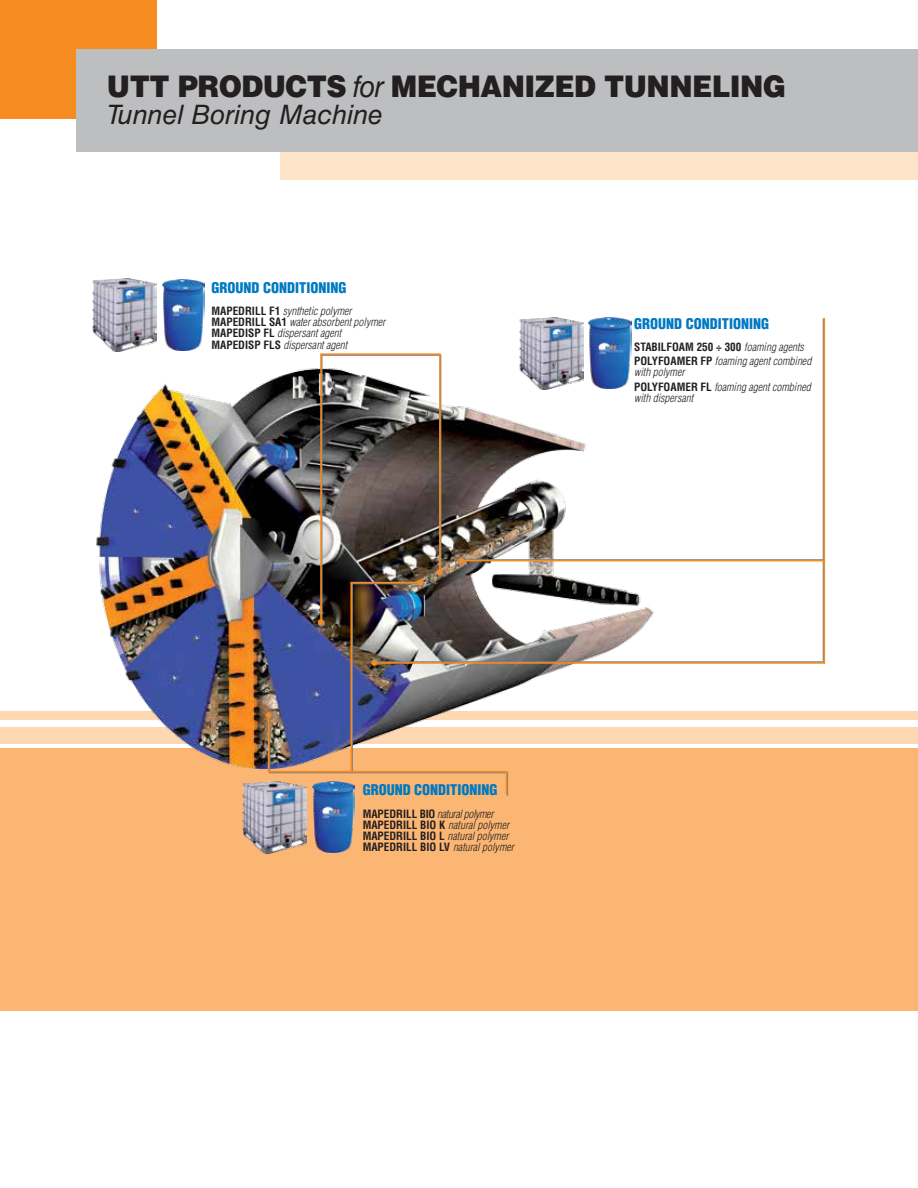
<style>
.page{position:relative;width:918px;height:1188px;background:#fff}
.page>*{position:absolute;margin:0;border:0;box-sizing:border-box;transform-origin:0 0}
.t1{font:900 29.85px "Helvetica LT Std";letter-spacing:-.02em;color:#231f20;scale:.94 1}
.t2{font:italic 26.85px "Helvetica LT Std";color:#231f20}
.t3{font:900 condensed 14.4px "Helvetica LT";color:#0079c1}
.t4{font:italic 300 condensed 11.25px/11.2px "Helvetica LT";color:#231f20}
.s1{font-weight:400;font-style:italic}
.s2{font-weight:700;font-style:normal}
</style>
<div class="page">
<div style="left:0;top:749px;width:918px;height:262px;background:#fbb674"></div>
<div style="left:0;top:727px;width:918px;height:16px;background:#fed8b3"></div>
<div style="left:0;top:711px;width:918px;height:9px;background:#fed8b3"></div>
<div style="left:280px;top:134px;width:638px;height:45px;background:#fee4c9"></div>
<div style="left:0;top:0;width:156px;height:119px;background:#f68b1f"></div>
<div style="left:76px;top:49px;width:842px;height:102px;background:#bcbec0"></div>
<hr style="left:823px;top:318px;width:1px;height:345px;background:#808285">
<img style="left:81px;top:283px;width:581px;height:512px">
<img style="left:163px;top:279px;width:42px;height:72px">
<img style="left:87px;top:279px;width:69px;height:72px">
<img style="left:238px;top:781px;width:69px;height:73px">
<img style="left:514px;top:317px;width:69px;height:73px">
<img style="left:589px;top:317px;width:42px;height:72px">
<img style="left:313px;top:781px;width:42px;height:72px">
<hr style="left:269px;top:717px;width:1px;height:56px;background:#808285">
<hr style="left:270px;top:772px;width:238px;height:1px;background:#808285">
<hr style="left:351px;top:583px;width:2px;height:190px;background:#808285">
<hr style="left:351px;top:583px;width:71px;height:1px;background:#808285">
<hr style="left:375px;top:661px;width:448px;height:2px;background:#808285">
<hr style="left:374px;top:662px;width:451px;height:2px;background:#f68b1f">
<hr style="left:462px;top:559px;width:362px;height:2px;background:#808285">
<hr style="left:461px;top:560px;width:363px;height:1px;background:#f68b1f">
<svg style="left:371px;top:659px;width:7px;height:7px"></svg>
<hr style="left:268px;top:716px;width:1px;height:56px;background:#f68b1f">
<svg style="left:266px;top:712px;width:7px;height:7px"></svg>
<hr style="left:269px;top:771px;width:238px;height:1px;background:#f68b1f">
<svg style="left:506px;top:772px;width:2px;height:24px"></svg>
<hr style="left:350px;top:582px;width:2px;height:190px;background:#f68b1f">
<hr style="left:351px;top:582px;width:70px;height:1px;background:#f68b1f">
<svg style="left:417px;top:580px;width:7px;height:7px"></svg>
<hr style="left:321px;top:354px;width:120px;height:2px;background:#808285">
<hr style="left:320px;top:354px;width:2px;height:267px;background:#f68b1f">
<svg style="left:318px;top:619px;width:7px;height:7px"></svg>
<hr style="left:439px;top:354px;width:2px;height:217px;background:#f68b1f">
<svg style="left:437px;top:569px;width:6px;height:7px"></svg>
<hr style="left:320px;top:353px;width:121px;height:2px;background:#f68b1f">
<svg style="left:459px;top:557px;width:6px;height:7px"></svg>
<hr style="left:824px;top:318px;width:1px;height:346px;background:#f68b1f">
<h1 class="t1" style="left:107px;top:67px;width:724px">UTT PRODUCTS <span class="s1">for</span> MECHANIZED TUNNELING</h1>
<h2 class="t2" style="left:107px;top:99px;width:278px">Tunnel Boring Machine</h2>
<p class="t3" style="left:212px;top:278px;width:136px">GROUND CONDITIONING</p>
<p class="t4" style="left:212px;top:305px;width:175px"><span class="s2">MAPEDRILL F1</span> synthetic polymer<br><span class="s2">MAPEDRILL SA1</span> water absorbent polymer<br><span class="s2">MAPEDISP FL</span> dispersant agent<br><span class="s2">MAPEDISP FLS</span> dispersant agent</p>
<p class="t3" style="left:634px;top:314px;width:136px">GROUND CONDITIONING</p>
<p class="t4" style="left:634px;top:340px;width:179px;line-height:14.2px"><span class="s2">STABILFOAM 250 ÷ 300</span> foaming agents<br><span class="s2">POLYFOAMER FP</span> foaming agent combined</p>
<p class="t4" style="left:634px;top:365px;width:178px;line-height:14.2px">with polymer<br><span class="s2">POLYFOAMER FL</span> foaming agent combined</p>
<p class="t4" style="left:634px;top:392px;width:61px">with dispersant</p>
<p class="t3" style="left:363px;top:781px;width:136px">GROUND CONDITIONING</p>
<p class="t4" style="left:363px;top:808px;width:153px"><span class="s2">MAPEDRILL BIO</span> natural polymer<br><span class="s2">MAPEDRILL BIO K</span> natural polymer<br><span class="s2">MAPEDRILL BIO L</span> natural polymer<br><span class="s2">MAPEDRILL BIO LV</span> natural polymer</p>
</div>
